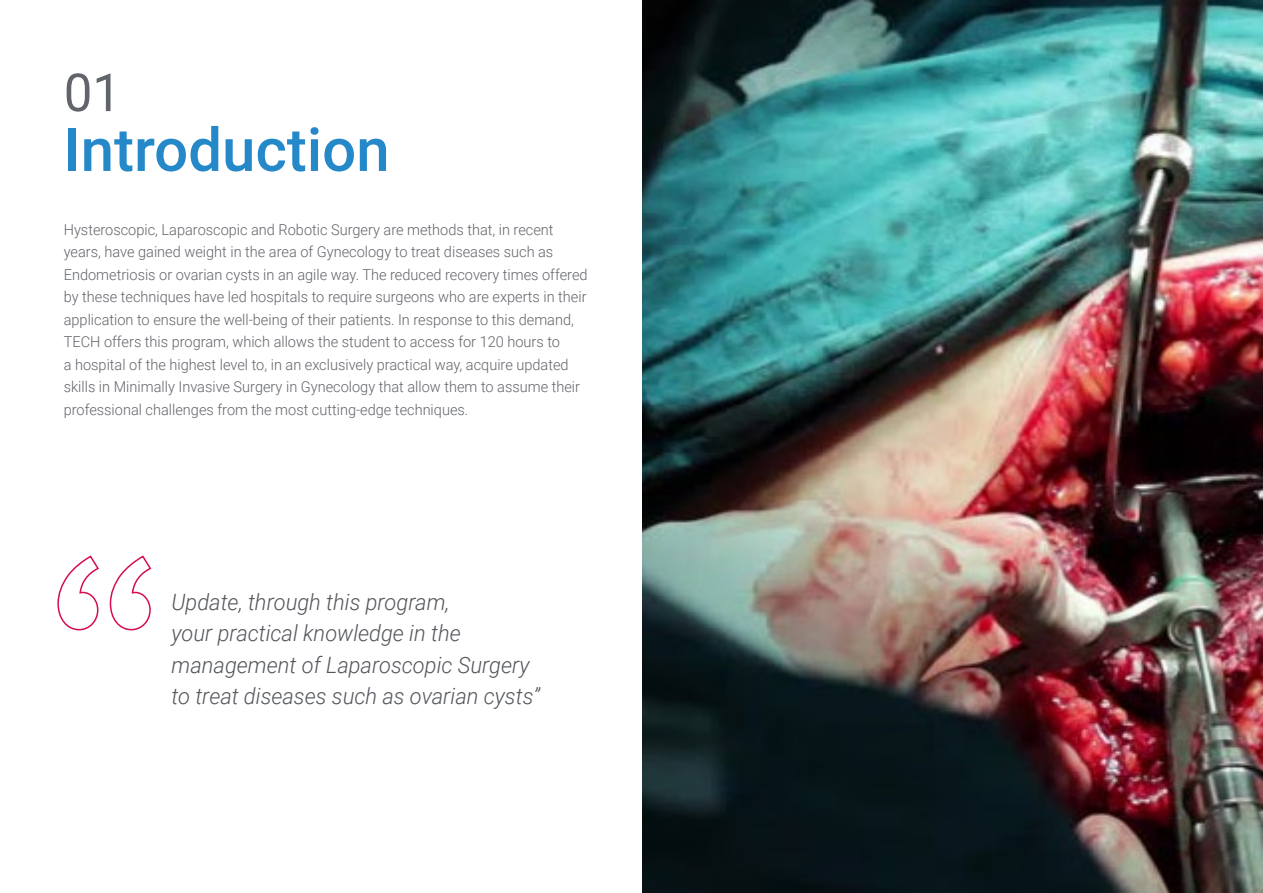
<style>
.page{position:relative;width:1263px;height:893px;background:#fff}
.page>*{position:absolute;margin:0;border:0;box-sizing:border-box;transform-origin:0 0}
.t1{font:500 60px "Roboto";color:#2488c9}
.t2{font:52.5px "Roboto";color:#61646a}
.t3{font:italic 300 22.5px/31.5px "Roboto";color:#52555b}
.t4{font:300 15px/22.5px "Roboto";color:#61646a}
</style>
<div class="page">
<svg style="left:57px;top:555px;width:95px;height:76px"></svg>
<img style="left:642px;top:0;width:621px;height:893px">
<h2 class="t2" style="left:64px;top:56px;width:59px">01</h2>
<h1 class="t1" style="left:64px;top:108px;width:327px">Introduction</h1>
<p class="t4" style="left:64px;top:217px;width:525px">Hysteroscopic, Laparoscopic and Robotic Surgery are methods that, in recent years, have gained weight in the area of Gynecology to treat diseases such as Endometriosis or ovarian cysts in an agile way. The reduced recovery times offered by these techniques have led hospitals to require surgeons who are experts in their application to ensure the well-being of their patients. In response to this demand, TECH offers this program, which allows the student to access for 120 hours to<br>a hospital of the highest level to, in an exclusively practical way, acquire updated skills in Minimally Invasive Surgery in Gynecology that allow them to assume their professional challenges from the most cutting-edge techniques.</p>
<h3 class="t3" style="left:172px;top:585px;width:370px">Update, through this program,<br>your practical knowledge in the management of Laparoscopic Surgery to treat diseases such as ovarian cysts”</h3>
</div>
